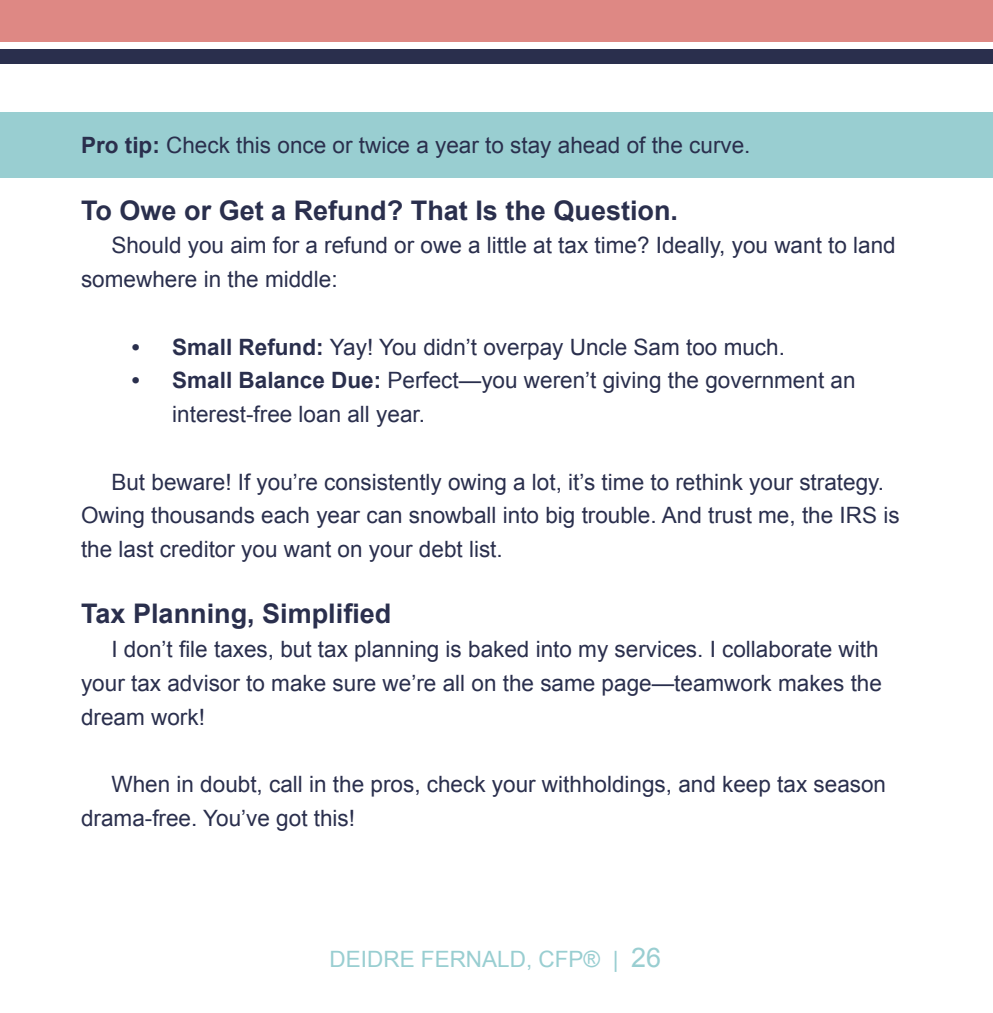
<style>
.page{position:relative;width:993px;height:1013px;background:#fff}
.page>*{position:absolute;margin:0;border:0;box-sizing:border-box;transform-origin:0 0}
.t1{font:700 27px "Arial";color:#2a2f4d}
.body_copy{font:22.5px/33.8px "Arial";color:#2a2f4d}
.t2{font:22.5px "Arial";color:#99ced1}
.s1{font-weight:700}
.s2{font-size:27px}
</style>
<div class="page">
<div style="left:0;top:113px;width:992px;height:65px;background:#99ced1"></div>
<div style="left:0;top:0;width:992px;height:42px;background:#de8884"></div>
<div style="left:0;top:49px;width:992px;height:15px;background:#2a2f4d"></div>
<p class="body_copy" style="left:81px;top:129px;width:671px"><span class="s1">Pro tip:</span> Check this once or twice a year to stay ahead of the curve.</p>
<p class="t1" style="left:81px;top:192px;width:598px">To Owe or Get a Refund? That Is the Question.</p>
<p class="body_copy" style="left:81px;top:229px;width:816px;text-indent:30px">Should you aim for a refund or owe a little at tax time? Ideally, you want to land somewhere in the middle:</p>
<p class="body_copy" style="left:132px;top:330px;width:654px"><span class="s1">• Small Refund:</span> Yay! You didn’t overpay Uncle Sam too much.</p>
<p class="body_copy" style="left:172px;top:364px;width:684px;text-indent:-40px"><span class="s1">• Small Balance Due:</span> Perfect—you weren’t giving the government an interest-free loan all year.</p>
<p class="body_copy" style="left:81px;top:465px;width:819px;text-indent:30px">But beware! If you’re consistently owing a lot, it’s time to rethink your strategy.<br>Owing thousands each year can snowball into big trouble. And trust me, the IRS is the last creditor you want on your debt list.</p>
<p class="t1" style="left:81px;top:596px;width:312px">Tax Planning, Simplified</p>
<p class="body_copy" style="left:81px;top:632px;width:802px;text-indent:30px">I don’t file taxes, but tax planning is baked into my services. I collaborate with your tax advisor to make sure we’re all on the same page—teamwork makes the dream work!</p>
<p class="body_copy" style="left:81px;top:767px;width:806px;text-indent:30px">When in doubt, call in the pros, check your withholdings, and keep tax season drama-free. You’ve got this!</p>
<p class="t2" style="left:329px;top:944px;width:333px">DEIDRE FERNALD, CFP® | <span class="s2">26</span></p>
</div>
